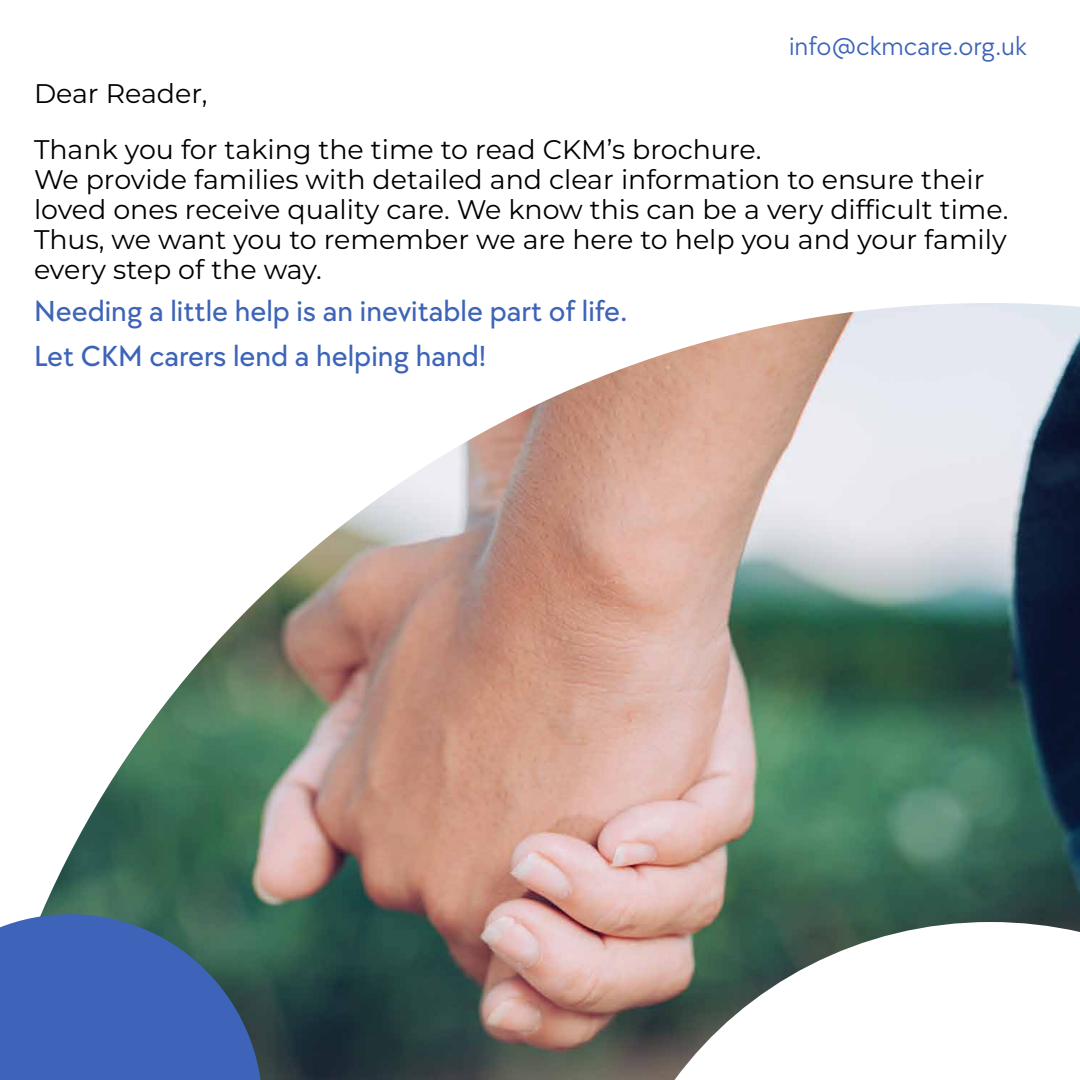
<style>
.page{position:relative;width:1080px;height:1080px;background:#fff}
.page>*{position:absolute;margin:0;border:0;box-sizing:border-box;transform-origin:0 0}
.t1{font:500 30px/44.6px "TT Chocolates Trl";color:#3d64b8}
.t2{font:26.9px/30px "Montserrat";color:#000}
.t3{font:26.9px "TT Chocolates Trl";color:#3d64b8}
</style>
<div class="page">
<img style="left:41px;top:303px;width:1039px;height:777px">
<svg style="left:0;top:914px;width:262px;height:166px"></svg>
<p class="t3" style="left:789px;top:28px;width:239px">info@ckmcare.org.uk</p>
<p class="t2" style="left:34px;top:64px;width:729px;line-height:56.9px">Dear Reader,<br>Thank you for taking the time to read CKM’s brochure.</p>
<p class="t2" style="left:34px;top:164px;width:976px">We provide families with detailed and clear information to ensure their loved ones receive quality care. We know this can be a very difficult time.<br>Thus, we want you to remember we are here to help you and your family every step of the way.</p>
<p class="t1" style="left:34px;top:288px;width:595px">Needing a little help is an inevitable part of life.<br>Let CKM carers lend a helping hand!</p>
</div>
